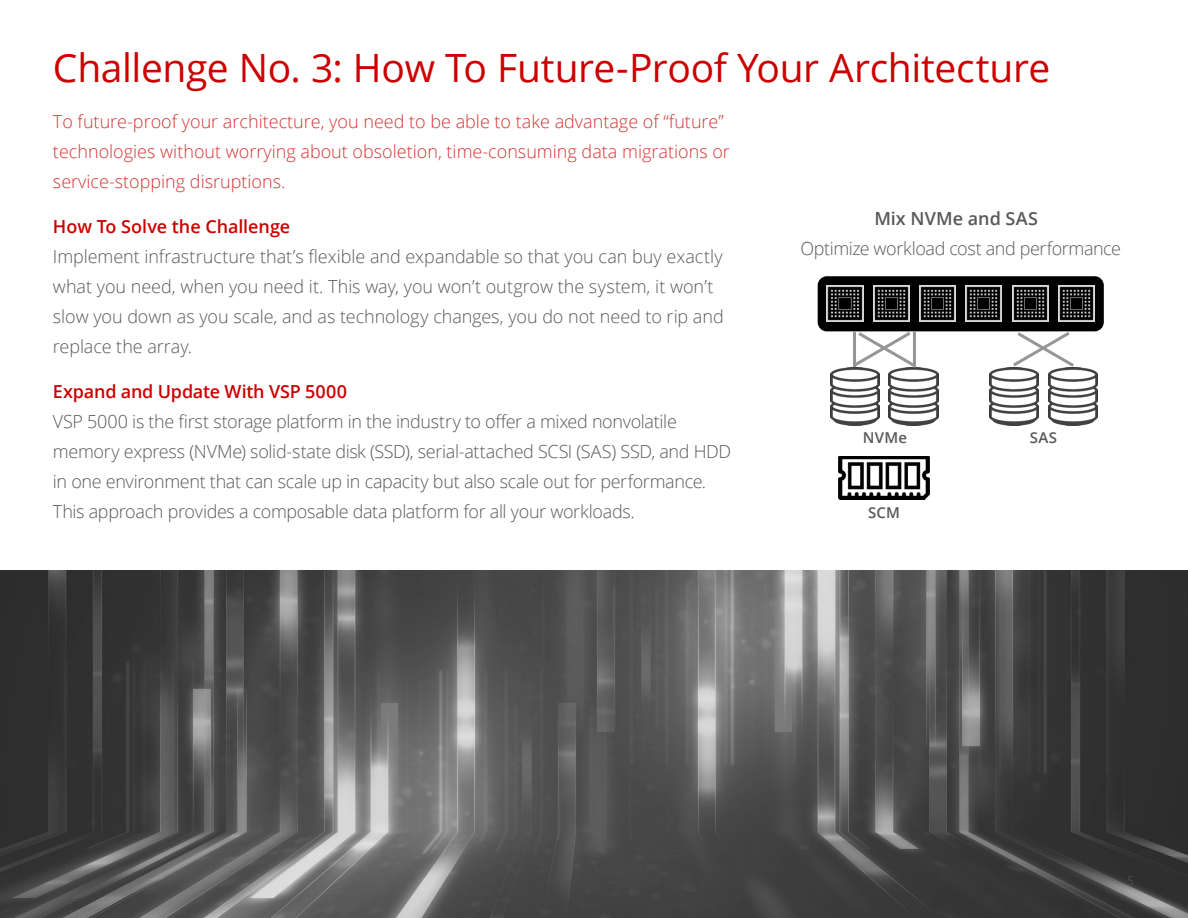
<style>
.page{position:relative;width:1188px;height:918px;background:#fff}
.page>*{position:absolute;margin:0;border:0;box-sizing:border-box;transform-origin:0 0}
.t1{font:39px "Open Sans";letter-spacing:-.01em;color:#c00}
.t2{font:300 18px/30px "Open Sans";letter-spacing:-.015em;color:#58595b}
.t3{font:300 18px/30px "Open Sans";color:#d63333}
.t4{font:600 18px "Open Sans";letter-spacing:-.005em;color:#c00}
.t5{font:600 18px "Open Sans";color:#58595b}
.t6{font:600 15px "Open Sans";letter-spacing:.02em;color:#58595b}
.t7{font:300 12px "Open Sans";color:#58595b}
</style>
<div class="page">
<div style="left:818px;top:276px;width:286px;height:55px;background:#000;border-radius:9px"></div>
<img style="left:830px;top:367px;width:50px;height:58px">
<img style="left:889px;top:367px;width:49px;height:58px">
<img style="left:1012px;top:286px;width:36px;height:36px">
<img style="left:827px;top:286px;width:36px;height:36px">
<img style="left:989px;top:367px;width:50px;height:59px">
<img style="left:1048px;top:367px;width:50px;height:59px">
<img style="left:1058px;top:286px;width:37px;height:36px">
<img style="left:873px;top:286px;width:36px;height:36px">
<img style="left:838px;top:456px;width:92px;height:43px">
<img style="left:920px;top:286px;width:36px;height:36px">
<img style="left:966px;top:286px;width:36px;height:36px">
<svg style="left:0;top:570px;width:1188px;height:348px;background:#525252"></svg>
<svg style="left:1010px;top:331px;width:67px;height:39px"></svg>
<svg style="left:851px;top:331px;width:67px;height:39px"></svg>
<hr style="left:853px;top:331px;width:3px;height:36px;background:#969696">
<hr style="left:913px;top:331px;width:3px;height:36px;background:#969696">
<h1 class="t1" style="left:53px;top:41px;width:999px">Challenge No. 3: How To Future-Proof Your Architecture</h1>
<p class="t3" style="left:53px;top:105px;width:678px">To future-proof your architecture, you need to be able to take advantage of “future” technologies without worrying about obsoletion, time-consuming data migrations or service-stopping disruptions.</p>
<p class="t4" style="left:53px;top:214px;width:239px">How To Solve the Challenge</p>
<p class="t2" style="left:53px;top:241px;width:672px">Implement infrastructure that’s flexible and expandable so that you can buy exactly what you need, when you need it. This way, you won’t outgrow the system, it won’t slow you down as you scale, and as technology changes, you do not need to rip and replace the array.</p>
<p class="t4" style="left:53px;top:379px;width:295px">Expand and Update With VSP 5000</p>
<p class="t2" style="left:53px;top:406px;width:680px">VSP 5000 is the first storage platform in the industry to offer a mixed nonvolatile memory express (NVMe) solid-state disk (SSD), serial-attached SCSI (SAS) SSD, and HDD in one environment that can scale up in capacity but also scale out for performance.<br>This approach provides a composable data platform for all your workloads.</p>
<p class="t5" style="left:874px;top:206px;width:165px">Mix NVMe and SAS</p>
<p class="t2" style="left:800px;top:233px;width:322px">Optimize workload cost and performance</p>
<p class="t6" style="left:863px;top:427px;width:46px">NVMe</p>
<p class="t6" style="left:1030px;top:427px;width:29px">SAS</p>
<p class="t6" style="left:868px;top:502px;width:33px">SCM</p>
<p class="t7" style="left:1127px;top:872px;width:8px">5</p>
</div>
